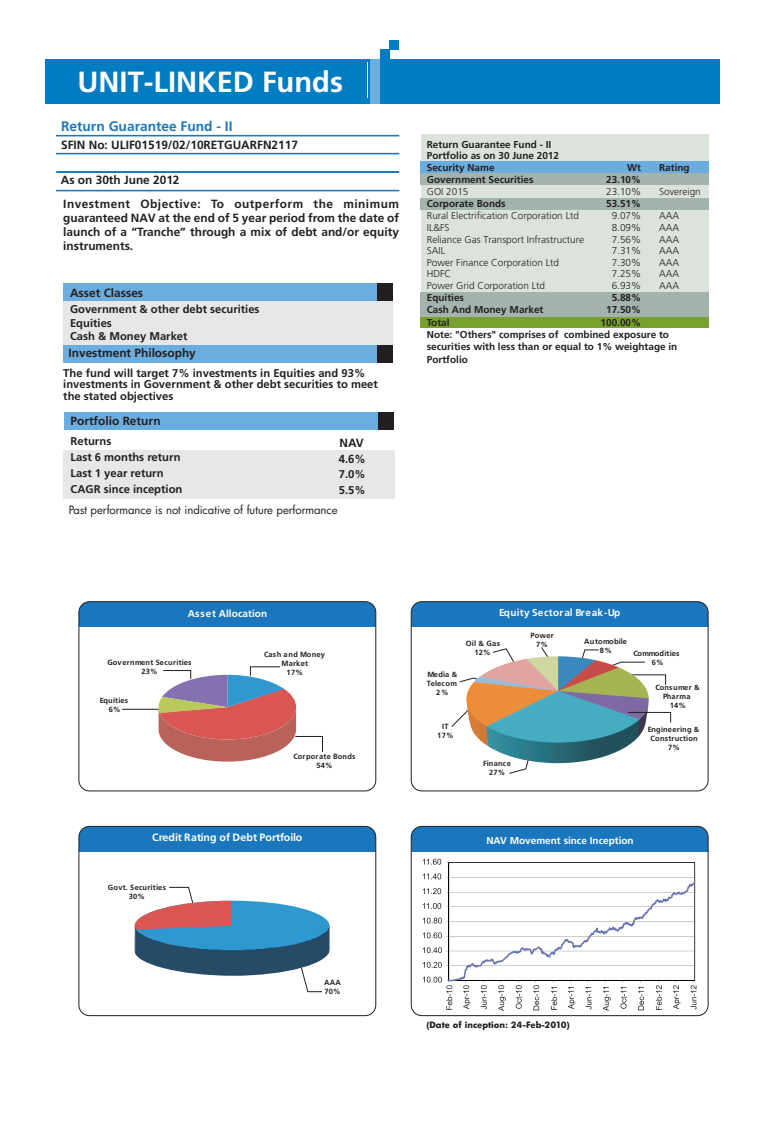
<style>
.page{position:relative;width:765px;height:1148px;background:#fff}
.page>*{position:absolute;margin:0;border:0;box-sizing:border-box;transform-origin:0 0}
.t1{font:300 29.12px "Frutiger LT";color:#fff}
.t2{font:700 13.75px "Frutiger";color:#1b77bd}
.t3{font:300 11.88px/14.1px "Frutiger LT";color:#231f20;text-align:justify}
.t4{font:700 11.88px "Frutiger";color:#231f20}
.t5{font:300 11.75px "Frutiger LT";color:#231f20;scale:.96 1}
.t6{font:700 11.25px/11.4px "Frutiger";color:#231f20}
.t7{font:300 11.25px/13.4px "Frutiger LT";color:#231f20}
.t8{font:11.25px "Futura";color:#231f20}
.t9{font:700 10.62px "Frutiger";letter-spacing:.005em;color:#fff}
.t10{font:300 10px "Frutiger LT";color:#231f20}
.t11{font:700 10px/11.9px "Frutiger";color:#231f20}
.t12{font:300 10px/12.5px "Frutiger LT";color:#231f20}
.t13{font:700 10px "Frutiger";color:#fff}
.t14{font:700 10px "Frutiger";letter-spacing:.035em;color:#fff}
.t15{font:700 8.5px "Futura";color:#231f20}
.t16{font:300 7.5px/8.9px "Frutiger LT";letter-spacing:.03em;color:#231f20;text-align:center}
</style>
<div class="page">
<div style="left:421px;top:135px;width:288px;height:184px;background:#dbe3dc"></div>
<div style="left:421px;top:292px;width:288px;height:25px;background:#a4b3ab"></div>
<div style="left:45px;top:59px;width:675px;height:44px;background:#007cc2"></div>
<hr style="left:367px;top:62px;width:1px;height:35px;background:#fff">
<div style="left:371px;top:59px;width:9px;height:44px;background:#6caddf"></div>
<div style="left:380px;top:50px;width:9px;height:9px;background:#007cc2"></div>
<div style="left:389px;top:41px;width:10px;height:9px;background:#007cc2"></div>
<div style="left:56px;top:171px;width:343px;height:2px;border:1px solid #1b77bd"></div>
<div style="left:56px;top:190px;width:343px;height:1px;border:1px solid #1b77bd"></div>
<div style="left:56px;top:135px;width:343px;height:1px;border:1px solid #1b77bd"></div>
<div style="left:56px;top:153px;width:343px;height:1px;border:1px solid #1b77bd"></div>
<div style="left:63px;top:283px;width:330px;height:79px;background:#e6e7e9"></div>
<div style="left:63px;top:283px;width:330px;height:18px;background:#6caddf"></div>
<div style="left:377px;top:283px;width:16px;height:18px;background:#231f20"></div>
<div style="left:63px;top:345px;width:330px;height:17px;background:#6caddf"></div>
<div style="left:377px;top:345px;width:16px;height:17px;background:#231f20"></div>
<div style="left:63px;top:450px;width:181px;height:16px;background:#e6e7e9"></div>
<div style="left:244px;top:450px;width:74px;height:16px;background:#e6e7e9"></div>
<div style="left:318px;top:450px;width:76px;height:16px;background:#e6e7e9"></div>
<div style="left:63px;top:466px;width:181px;height:16px;background:#e6e7e9"></div>
<div style="left:244px;top:466px;width:74px;height:16px;background:#e6e7e9"></div>
<div style="left:318px;top:466px;width:76px;height:16px;background:#e6e7e9"></div>
<div style="left:63px;top:482px;width:181px;height:16px;background:#e6e7e9"></div>
<div style="left:244px;top:482px;width:74px;height:16px;background:#e6e7e9"></div>
<div style="left:318px;top:482px;width:76px;height:16px;background:#e6e7e9"></div>
<div style="left:64px;top:412px;width:330px;height:18px;background:#6caddf"></div>
<div style="left:378px;top:412px;width:16px;height:18px;background:#231f20"></div>
<div style="left:421px;top:317px;width:288px;height:10px;background:#78a22d"></div>
<div style="left:421px;top:173px;width:288px;height:12px;background:#a4b3ab"></div>
<div style="left:421px;top:161px;width:288px;height:12px;background:#6caddf"></div>
<div style="left:421px;top:198px;width:288px;height:12px;background:#a4b3ab"></div>
<div style="left:411px;top:826px;width:297px;height:25px;background:#1b77bd"></div>
<div style="left:411px;top:826px;width:297px;height:190px;border:1px solid #231f20;border-radius:11px"></div>
<div style="left:79px;top:601px;width:297px;height:26px;background:#1b77bd"></div>
<div style="left:79px;top:601px;width:297px;height:190px;border:1px solid #231f20;border-radius:11px"></div>
<div style="left:79px;top:826px;width:297px;height:25px;background:#1b77bd"></div>
<div style="left:79px;top:826px;width:297px;height:190px;border:1px solid #231f20;border-radius:11px"></div>
<div style="left:411px;top:601px;width:297px;height:26px;background:#1b77bd"></div>
<div style="left:411px;top:601px;width:297px;height:190px;border:1px solid #231f20;border-radius:11px"></div>
<hr style="left:122px;top:709px;width:39px;height:1px;background:#231f20">
<svg style="left:135px;top:886px;width:195px;height:106px"></svg>
<svg style="left:541px;top:647px;width:7px;height:9px"></svg>
<svg style="left:582px;top:649px;width:84px;height:36px"></svg>
<svg style="left:509px;top:763px;width:19px;height:11px"></svg>
<svg style="left:451px;top:711px;width:15px;height:16px"></svg>
<svg style="left:459px;top:679px;width:7px;height:3px"></svg>
<svg style="left:493px;top:648px;width:18px;height:8px"></svg>
<svg style="left:159px;top:666px;width:164px;height:95px"></svg>
<img style="left:466px;top:656px;width:183px;height:107px">
<svg style="left:423px;top:858px;width:274px;height:153px"></svg>
<svg style="left:628px;top:711px;width:43px;height:12px"></svg>
<h1 class="t1" style="left:78px;top:70px;width:267px">UNIT-LINKED Funds</h1>
<h2 class="t2" style="left:61px;top:120px;width:173px">Return Guarantee Fund - II</h2>
<h3 class="t4" style="left:61px;top:140px;width:238px">SFIN No: ULIF01519/02/10RETGUARFN2117</h3>
<h3 class="t4" style="left:61px;top:175px;width:120px">As on 30th June 2012</h3>
<h3 class="t3" style="left:63px;top:197px;width:337px">Investment Objective: To outperform the minimum guaranteed NAV at the end of 5 year period from the date of launch of a “Tranche” through a mix of debt and/or equity instruments.</h3>
<h3 class="t4" style="left:70px;top:288px;width:75px">Asset Classes</h3>
<h3 class="t7" style="left:70px;top:303px;width:191px">Government &amp; other debt securities<br>Equities<br>Cash &amp; Money Market</h3>
<h3 class="t4" style="left:69px;top:348px;width:129px">Investment Philosophy</h3>
<h3 class="t6" style="left:63px;top:368px;width:316px">The fund will target 7% investments in Equities and 93% investments in Government &amp; other debt securities to meet the stated objectives</h3>
<h3 class="t4" style="left:71px;top:416px;width:92px">Portfolio Return</h3>
<h3 class="t7" style="left:71px;top:451px;width:112px">Last 6 months return</h3>
<h3 class="t6" style="left:71px;top:436px;width:42px">Returns</h3>
<h3 class="t7" style="left:71px;top:466px;width:113px;line-height:16px">Last 1 year return<br>CAGR since inception</h3>
<h3 class="t8" style="left:69px;top:506px;width:270px">Past performance is not indicative of future performance</h3>
<h3 class="t4" style="left:339px;top:438px;width:26px">NAV</h3>
<h3 class="t5" style="left:339px;top:454px;width:30px">4.6%</h3>
<h3 class="t7" style="left:339px;top:467px;width:28px;line-height:16px">7.0%<br>5.5%</h3>
<h3 class="t11" style="left:427px;top:139px;width:134px">Return Guarantee Fund - II<br>Portfolio as on 30 June 2012<br>Security Name</h3>
<h3 class="t11" style="left:627px;top:163px;width:15px">Wt</h3>
<h3 class="t11" style="left:659px;top:163px;width:32px">Rating</h3>
<h3 class="t11" style="left:427px;top:175px;width:108px">Government Securities</h3>
<h3 class="t11" style="left:606px;top:175px;width:37px">23.10%</h3>
<h3 class="t10" style="left:427px;top:188px;width:43px">GOI 2015</h3>
<h3 class="t10" style="left:606px;top:188px;width:37px">23.10%</h3>
<h3 class="t10" style="left:659px;top:188px;width:43px">Sovereign</h3>
<h3 class="t11" style="left:427px;top:199px;width:80px">Corporate Bonds</h3>
<h3 class="t11" style="left:606px;top:199px;width:37px">53.51%</h3>
<h3 class="t10" style="left:427px;top:212px;width:154px">Rural Electrification Corporation Ltd</h3>
<h3 class="t10" style="left:612px;top:212px;width:31px">9.07%</h3>
<h3 class="t10" style="left:659px;top:212px;width:22px">AAA</h3>
<h3 class="t10" style="left:427px;top:223px;width:24px">IL&amp;FS</h3>
<h3 class="t10" style="left:612px;top:223px;width:31px">8.09%</h3>
<h3 class="t10" style="left:659px;top:223px;width:22px">AAA</h3>
<h3 class="t10" style="left:427px;top:235px;width:159px">Reliance Gas Transport Infrastructure</h3>
<h3 class="t10" style="left:612px;top:235px;width:31px">7.56%</h3>
<h3 class="t10" style="left:659px;top:235px;width:22px">AAA</h3>
<h3 class="t10" style="left:427px;top:247px;width:20px">SAIL</h3>
<h3 class="t10" style="left:612px;top:247px;width:31px">7.31%</h3>
<h3 class="t10" style="left:659px;top:247px;width:22px">AAA</h3>
<h3 class="t10" style="left:427px;top:258px;width:134px">Power Finance Corporation Ltd</h3>
<h3 class="t10" style="left:612px;top:258px;width:31px">7.30%</h3>
<h3 class="t10" style="left:659px;top:258px;width:22px">AAA</h3>
<h3 class="t10" style="left:427px;top:270px;width:26px">HDFC</h3>
<h3 class="t10" style="left:612px;top:270px;width:31px">7.25%</h3>
<h3 class="t10" style="left:659px;top:270px;width:22px">AAA</h3>
<h3 class="t10" style="left:427px;top:281px;width:120px">Power Grid Corporation Ltd</h3>
<h3 class="t10" style="left:612px;top:281px;width:31px">6.93%</h3>
<h3 class="t10" style="left:659px;top:281px;width:22px">AAA</h3>
<h3 class="t11" style="left:427px;top:292px;width:39px">Equities</h3>
<h3 class="t11" style="left:612px;top:292px;width:31px">5.88%</h3>
<h3 class="t11" style="left:427px;top:305px;width:118px">Cash And Money Market</h3>
<h3 class="t11" style="left:606px;top:305px;width:37px">17.50%</h3>
<h3 class="t11" style="left:427px;top:317px;width:24px">Total</h3>
<h3 class="t11" style="left:601px;top:317px;width:42px">100.00%</h3>
<h3 class="t12" style="left:427px;top:329px;width:252px">Note: "Others" comprises of combined exposure to securities with less than or equal to 1% weightage in<br>Portfolio</h3>
<h3 class="t13" style="left:188px;top:610px;width:81px">Asset Allocation</h3>
<p class="t16" style="left:107px;top:658px;width:86px">Government Securities<br>23%</p>
<p class="t16" style="left:100px;top:696px;width:30px">Equities<br>6%</p>
<p class="t16" style="left:264px;top:650px;width:62px">Cash and Money<br>Market<br>17%</p>
<p class="t16" style="left:294px;top:752px;width:64px">Corporate Bonds<br>54%</p>
<h3 class="t9" style="left:152px;top:833px;width:152px">Credit Rating of Debt Portfoilo</h3>
<p class="t16" style="left:108px;top:883px;width:60px">Govt. Securities<br>30%</p>
<p class="t16" style="left:324px;top:978px;width:18px;text-align:left">AAA<br>70%</p>
<p class="t16" style="left:427px;top:670px;width:32px">Media &amp;<br>Telecom<br>2%</p>
<p class="t16" style="left:437px;top:722px;width:18px">IT<br>17%</p>
<h3 class="t14" style="left:499px;top:609px;width:123px">Equity Sectoral Break-Up</h3>
<p class="t16" style="left:466px;top:639px;width:36px">Oil &amp; Gas<br>12%</p>
<p class="t16" style="left:483px;top:759px;width:29px">Finance<br>27%</p>
<p class="t16" style="left:530px;top:631px;width:25px">Power<br>7%</p>
<p class="t16" style="left:584px;top:637px;width:45px">Automobile<br>8%</p>
<p class="t16" style="left:633px;top:649px;width:48px">Commodities<br>6%</p>
<p class="t16" style="left:655px;top:684px;width:46px">Consumer &amp;<br>Pharma<br>14%</p>
<p class="t16" style="left:648px;top:726px;width:53px">Engineering &amp;<br>Construction<br>7%</p>
<h3 class="t13" style="left:486px;top:836px;width:149px">NAV Movement since Inception</h3>
<p class="t15" style="left:426px;top:1021px;width:145px">(Date of inception: 24-Feb-2010)</p>
</div>
